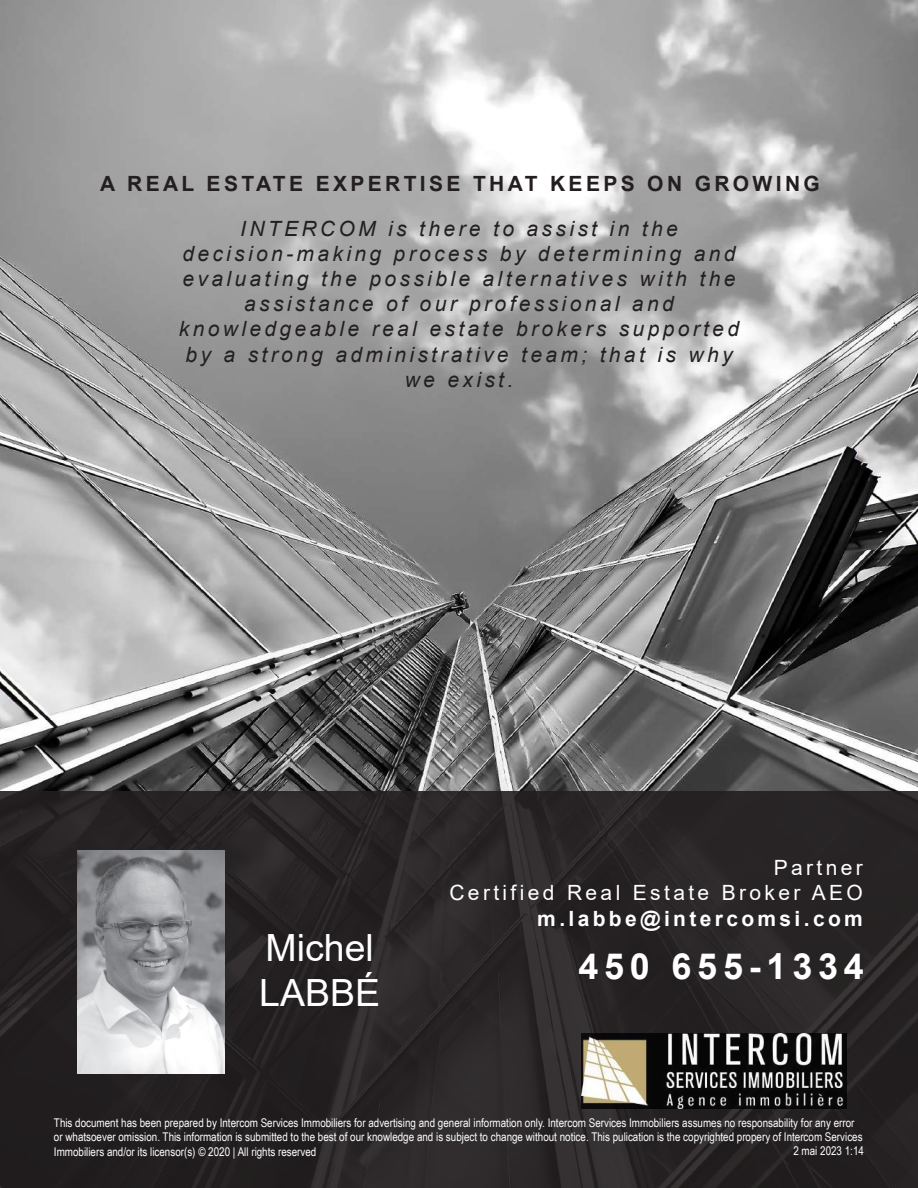
<style>
.page{position:relative;width:918px;height:1188px;background:#fff}
.page>*{position:absolute;margin:0;border:0;box-sizing:border-box;transform-origin:0 0}
.t1{font:37.5px/45px "Arial";color:#fff}
.t2{font:700 36px "Arial";letter-spacing:.16em;color:#fff}
.t3{font:italic 21px/25.2px "Arial";letter-spacing:.16em;color:#231f20;text-align:center}
.t4{font:700 21px "Arial";letter-spacing:.16em;color:#231f20}
.t5{font:21px/25.2px "Arial";letter-spacing:.16em;color:#fff;text-align:right}
.t6{font:700 21px "Arial";letter-spacing:.16em;color:#fff}
.t7{font:12px/14.4px "Arial Narrow";color:#fff}
</style>
<div class="page">
<img style="left:0;top:0;width:918px;height:791px">
<div style="left:0;top:791px;width:918px;height:397px;background:#231f20"></div>
<img style="left:581px;top:1033px;width:266px;height:76px">
<img style="left:78px;top:850px;width:147px;height:223px">
<h3 class="t4" style="left:100px;top:169px;width:721px">A REAL ESTATE EXPERTISE THAT KEEPS ON GROWING</h3>
<p class="t3" style="left:179px;top:216px;width:562px">INTERCOM is there to assist in the decision-making process by determining and evaluating the possible alternatives with the assistance of our professional and knowledgeable real estate brokers supported by a strong administrative team; that is why we exist.</p>
<h1 class="t1" style="left:259px;top:925px;width:122px">Michel<br>LABBÉ</h1>
<h3 class="t5" style="left:449px;top:855px;width:415px">Partner<br>Certified Real Estate Broker AEO</h3>
<h3 class="t6" style="left:537px;top:904px;width:327px">m.labbe@intercomsi.com</h3>
<h2 class="t2" style="left:578px;top:941px;width:287px">450 655-1334</h2>
<p class="t7" style="left:54px;top:1115px;width:810px">This document has been prepared by Intercom Services Immobiliers for advertising and general information only. Intercom Services Immobiliers assumes no responsability for any error or whatsoever omission. This information is submitted to the best of our knowledge and is subject to change without notice. This pulication is the copyrighted propery of Intercom Services<br>Immobiliers and/or its licensor(s) © 2020 | All rights reserved</p>
<p class="t7" style="left:793px;top:1143px;width:72px">2 mai 2023 1:14</p>
</div>
